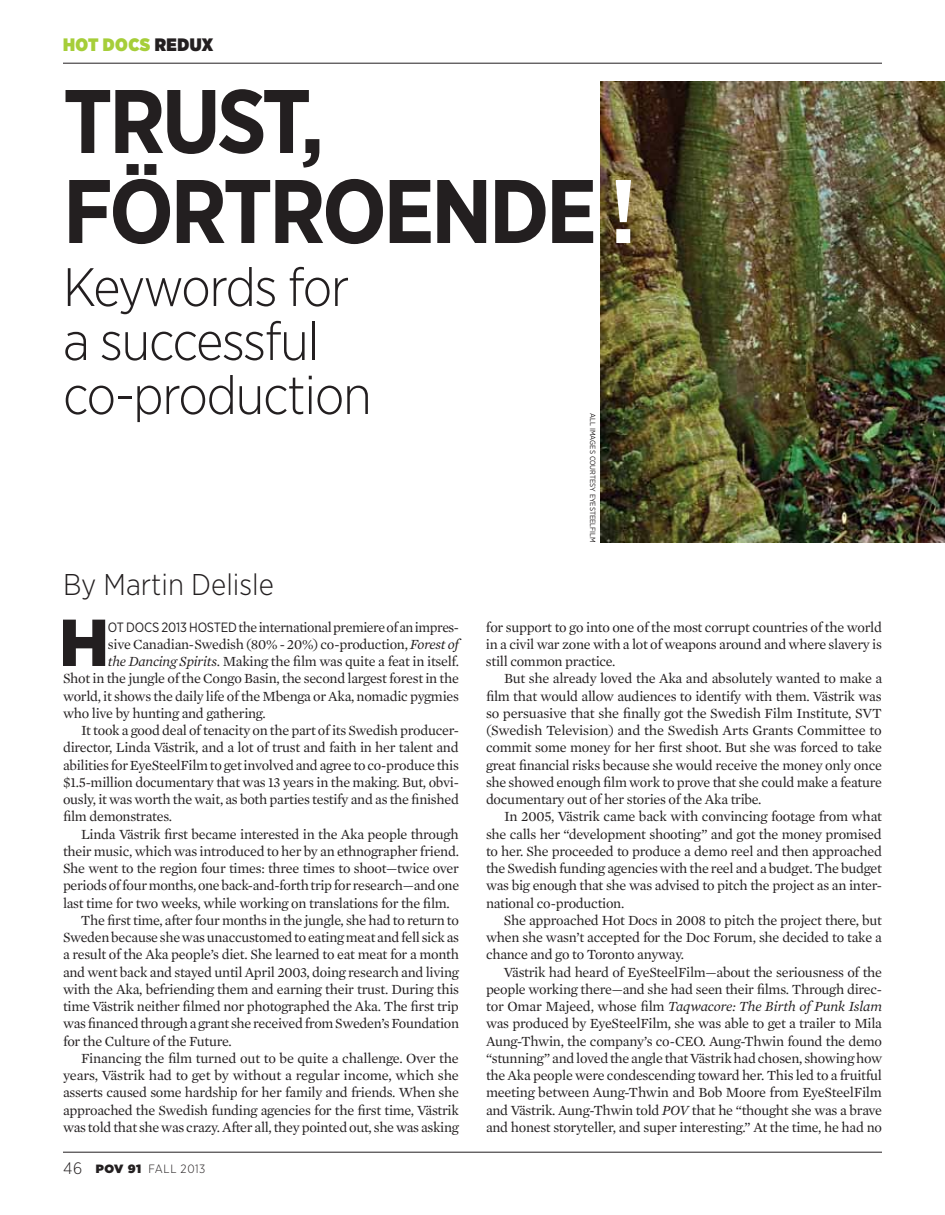
<style>
.page{position:relative;width:945px;height:1215px;background:#fff}
.page>*{position:absolute;margin:0;border:0;box-sizing:border-box;transform-origin:0 0}
.t1{font:700 90px/90px "Gotham Narrow";letter-spacing:-.04em;color:#231f20}
.t2{font:900 66.3px "Gotham";color:#231f20}
.t3{font:300 54px/54px "Gotham Narrow";letter-spacing:-.025em;color:#231f20}
.t4{font:300 30px "Gotham Narrow";color:#231f20}
.t5{font:900 18px "Gotham Narrow";letter-spacing:.025em;color:#a6ce39}
.t6{font:14.25px/17.2px "Mercury Text G1";letter-spacing:-.02em;color:#231f20;text-align:justify}
.t7{font:300 12px "Gotham Narrow";letter-spacing:.05em;color:#231f20}
.t8{font:7.5px "Gotham Narrow";color:#231f20}
.s1{color:#231f20}
.s2{color:#fff}
.s3{font-family:"Gotham Narrow";font-size:13.5px}
.s4{font-style:italic}
.s5{font-size:16.5px}
.s6{font-family:"Gotham";font-weight:900}
</style>
<div class="page">
<hr style="left:63px;top:63px;width:819px;height:1px;background:#231f20">
<hr style="left:63px;top:1152px;width:819px;height:1px;background:#231f20">
<img style="left:600px;top:81px;width:345px;height:462px">
<p class="t5" style="left:63px;top:32px;width:152px">HOT DOCS <span class="s1">REDUX</span></p>
<h1 class="t1" style="left:63px;top:76px;width:575px">TRUST,<br>FÖRTROENDE <span class="s2">!</span></h1>
<h3 class="t3" style="left:63px;top:259px;width:310px">Keywords for a successful co-production</h3>
<p class="t8" style="left:598px;top:413px;width:131px;rotate:90deg">ALL IMAGES COURTESY EYESTEELFILM</p>
<h3 class="t4" style="left:63px;top:567px;width:212px">By Martin Delisle</h3>
<h2 class="t2" style="left:59px;top:602px;width:52px">H</h2>
<p class="t6" style="left:108px;top:617px;width:353px"><span class="s3">OT DOCS 2013 HOSTED</span> the international premiere of an impres-</p>
<p class="t6" style="left:108px;top:635px;width:353px">sive Canadian-Swedish (80% - 20%) co-production, <span class="s4">Forest of</span></p>
<p class="t6" style="left:108px;top:652px;width:353px"><span class="s4">the Dancing Spirits</span>. Making the film was quite a feat in itself.</p>
<p class="t6" style="left:63px;top:669px;width:398px">Shot in the jungle of the Congo Basin, the second largest forest in the</p>
<p class="t6" style="left:63px;top:686px;width:397px">world, it shows the daily life of the Mbenga or Aka, nomadic pygmies</p>
<p class="t6" style="left:63px;top:704px;width:204px">who live by hunting and gathering.</p>
<p class="t6" style="left:81px;top:721px;width:380px">It took a good deal of tenacity on the part of its Swedish producer-</p>
<p class="t6" style="left:63px;top:738px;width:397px">director, Linda Västrik, and a lot of trust and faith in her talent and</p>
<p class="t6" style="left:63px;top:755px;width:397px">abilities for EyeSteelFilm to get involved and agree to co-produce this</p>
<p class="t6" style="left:63px;top:773px;width:398px">$1.5-million documentary that was 13 years in the making. But, obvi-</p>
<p class="t6" style="left:63px;top:790px;width:398px">ously, it was worth the wait, as both parties testify and as the finished</p>
<p class="t6" style="left:63px;top:807px;width:111px">film demonstrates.</p>
<p class="t6" style="left:81px;top:824px;width:379px">Linda Västrik first became interested in the Aka people through</p>
<p class="t6" style="left:63px;top:842px;width:398px">their music, which was introduced to her by an ethnographer friend.</p>
<p class="t6" style="left:63px;top:859px;width:398px">She went to the region four times: three times to shoot—twice over</p>
<p class="t6" style="left:63px;top:876px;width:398px">periods of four months, one back-and-forth trip for research—and one</p>
<p class="t6" style="left:63px;top:893px;width:388px">last time for two weeks, while working on translations for the film.</p>
<p class="t6" style="left:81px;top:911px;width:379px">The first time, after four months in the jungle, she had to return to</p>
<p class="t6" style="left:63px;top:928px;width:398px">Sweden because she was unaccustomed to eating meat and fell sick as</p>
<p class="t6" style="left:63px;top:945px;width:397px">a result of the Aka people’s diet. She learned to eat meat for a month</p>
<p class="t6" style="left:63px;top:962px;width:398px">and went back and stayed until April 2003, doing research and living</p>
<p class="t6" style="left:63px;top:980px;width:398px">with the Aka, befriending them and earning their trust. During this</p>
<p class="t6" style="left:63px;top:997px;width:397px">time Västrik neither filmed nor photographed the Aka. The first trip</p>
<p class="t6" style="left:63px;top:1014px;width:398px">was financed through a grant she received from Sweden’s Foundation</p>
<p class="t6" style="left:63px;top:1031px;width:170px">for the Culture of the Future.</p>
<p class="t6" style="left:81px;top:1049px;width:379px">Financing the film turned out to be quite a challenge. Over the</p>
<p class="t6" style="left:63px;top:1066px;width:397px">years, Västrik had to get by without a regular income, which she</p>
<p class="t6" style="left:63px;top:1083px;width:398px">asserts caused some hardship for her family and friends. When she</p>
<p class="t6" style="left:63px;top:1100px;width:397px">approached the Swedish funding agencies for the first time, Västrik</p>
<p class="t6" style="left:63px;top:1118px;width:398px">was told that she was crazy. After all, they pointed out, she was asking</p>
<p class="t7" style="left:63px;top:1161px;width:144px"><span class="s5">46</span> <span class="s6">POV 91</span> fall 2013</p>
<p class="t6" style="left:486px;top:617px;width:398px">for support to go into one of the most corrupt countries of the world in a civil war zone with a lot of weapons around and where slavery is still common practice.</p>
<p class="t6" style="left:486px;top:669px;width:398px;text-indent:18px">But she already loved the Aka and absolutely wanted to make a film that would allow audiences to identify with them. Västrik was so persuasive that she finally got the Swedish Film Institute, SVT (Swedish Television) and the Swedish Arts Grants Committee to commit some money for her first shoot. But she was forced to take great financial risks because she would receive the money only once she showed enough film work to prove that she could make a feature documentary out of her stories of the Aka tribe.</p>
<p class="t6" style="left:486px;top:807px;width:398px;text-indent:18px">In 2005, Västrik came back with convincing footage from what she calls her “development shooting” and got the money promised to her. She proceeded to produce a demo reel and then approached the Swedish funding agencies with the reel and a budget. The budget was big enough that she was advised to pitch the project as an inter&shy;national co-production.</p>
<p class="t6" style="left:486px;top:911px;width:398px;text-indent:18px">She approached Hot Docs in 2008 to pitch the project there, but when she wasn’t accepted for the Doc Forum, she decided to take a chance and go to Toronto anyway.</p>
<p class="t6" style="left:486px;top:962px;width:398px;text-indent:18px">Västrik had heard of EyeSteelFilm—about the seriousness of the people working there—and she had seen their films. Through direc&shy;tor Omar Majeed, whose film <span class="s4">Taqwacore: The Birth of Punk Islam </span>was produced by EyeSteelFilm, she was able to get a trailer to Mila Aung-Thwin, the company’s co-CEO. Aung-Thwin found the demo “stunning” and loved the angle that Västrik had chosen, showing how the Aka people were condescending toward her. This led to a fruitful meeting between Aung-Thwin and Bob Moore from EyeSteelFilm and Västrik. Aung-Thwin told <span class="s4">POV</span> that he “thought she was a brave and honest storyteller, and super interesting.” At the time, he had no</p>
</div>
